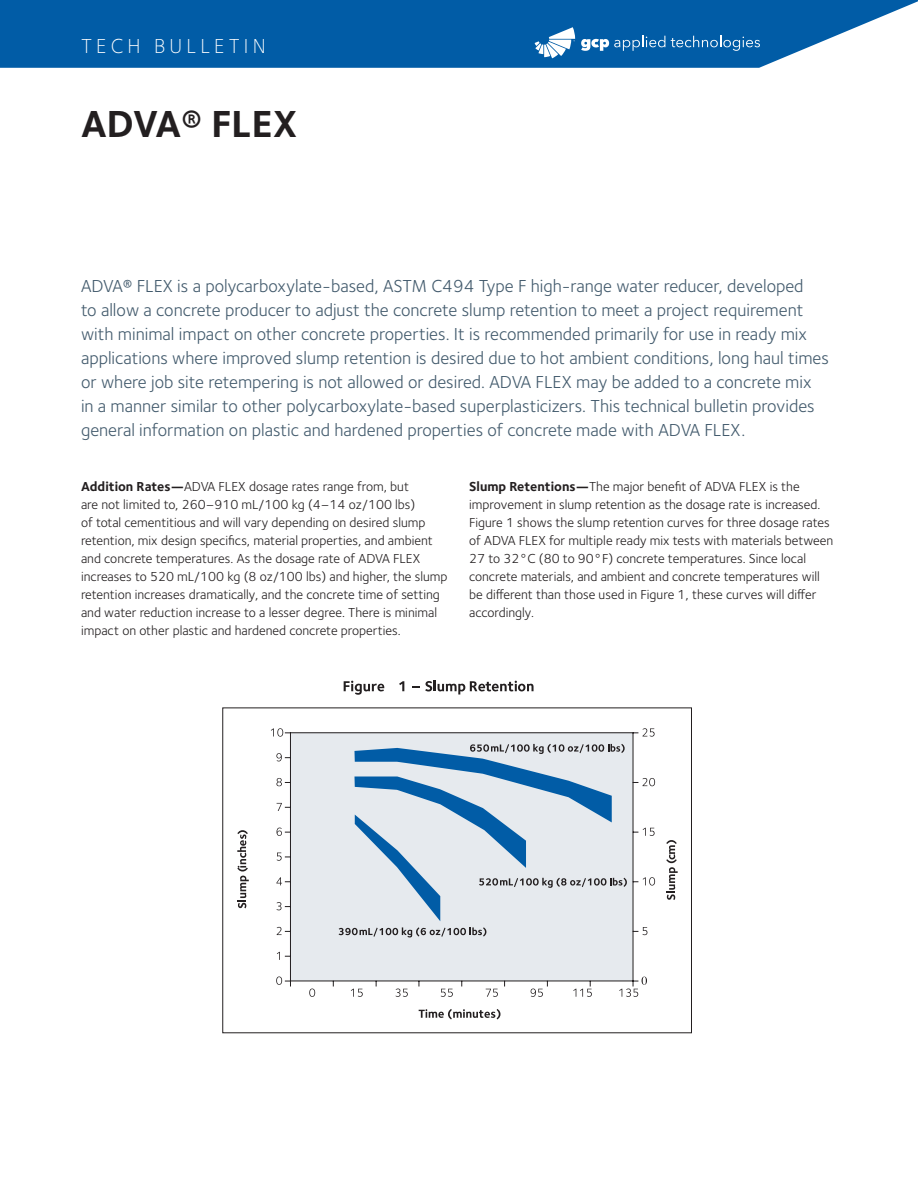
<style>
.page{position:relative;width:918px;height:1188px;background:#fff}
.page>*{position:absolute;margin:0;border:0;box-sizing:border-box;transform-origin:0 0}
.Document_Headline{font:700 39px "Foundry Sterling";color:#231f20}
.Document_Name{font:300 21px "Foundry Sterling";letter-spacing:.2em;color:#fff}
.Product_Descriptor_T{font:18px/24px "Foundry Sterling";color:#435b6d}
.Body_Copy{font:13.5px/18px "Foundry Sterling";color:#231f20}
.s1{font-weight:700}
</style>
<div class="page">
<svg style="left:0;top:0;width:918px;height:68px;fill:#015ca6"></svg>
<svg style="left:344px;top:681px;width:40px;height:14px"></svg>
<svg style="left:399px;top:681px;width:5px;height:10px"></svg>
<svg style="left:412px;top:680px;width:122px;height:15px"></svg>
<svg style="left:222px;top:707px;width:470px;height:327px"></svg>
<svg style="left:276px;top:977px;width:6px;height:8px"></svg>
<svg style="left:277px;top:952px;width:3px;height:8px"></svg>
<svg style="left:277px;top:927px;width:5px;height:8px"></svg>
<svg style="left:276px;top:902px;width:6px;height:8px"></svg>
<svg style="left:276px;top:877px;width:6px;height:8px"></svg>
<svg style="left:277px;top:853px;width:5px;height:8px"></svg>
<svg style="left:277px;top:828px;width:5px;height:8px"></svg>
<svg style="left:277px;top:803px;width:5px;height:8px"></svg>
<svg style="left:276px;top:778px;width:6px;height:8px"></svg>
<svg style="left:276px;top:753px;width:6px;height:8px"></svg>
<svg style="left:271px;top:728px;width:12px;height:9px"></svg>
<svg style="left:642px;top:927px;width:5px;height:8px"></svg>
<svg style="left:643px;top:877px;width:12px;height:9px"></svg>
<svg style="left:643px;top:828px;width:12px;height:8px"></svg>
<svg style="left:643px;top:778px;width:12px;height:8px"></svg>
<svg style="left:643px;top:728px;width:12px;height:9px"></svg>
<svg style="left:237px;top:830px;width:12px;height:78px"></svg>
<svg style="left:666px;top:840px;width:12px;height:60px"></svg>
<svg style="left:419px;top:1009px;width:81px;height:10px"></svg>
<svg style="left:309px;top:989px;width:6px;height:8px"></svg>
<svg style="left:351px;top:989px;width:12px;height:8px"></svg>
<svg style="left:396px;top:989px;width:12px;height:8px"></svg>
<svg style="left:441px;top:989px;width:12px;height:8px"></svg>
<svg style="left:486px;top:989px;width:12px;height:8px"></svg>
<svg style="left:531px;top:989px;width:12px;height:8px"></svg>
<svg style="left:573px;top:989px;width:19px;height:8px"></svg>
<svg style="left:619px;top:977px;width:28px;height:20px"></svg>
<svg style="left:339px;top:927px;width:147px;height:10px"></svg>
<svg style="left:354px;top:744px;width:273px;height:177px"></svg>
<svg style="left:581px;top:36px;width:84px;height:15px"></svg>
<svg style="left:671px;top:36px;width:89px;height:15px"></svg>
<svg style="left:535px;top:27px;width:40px;height:31px"></svg>
<p class="Document_Name" style="left:81px;top:34px;width:186px">TECH BULLETIN</p>
<p class="Document_Headline" style="left:81px;top:100px;width:218px">ADVA® FLEX</p>
<p class="Product_Descriptor_T" style="left:81px;top:274px;width:749px">ADVA® FLEX is a polycarboxylate-based, ASTM C494 Type F high-range water reducer, developed<br>to allow a concrete producer to adjust the concrete slump retention to meet a project requirement with minimal impact on other concrete properties. It is recommended primarily for use in ready mix applications where improved slump retention is desired due to hot ambient conditions, long haul times or where job site retempering is not allowed or desired. ADVA FLEX may be added to a concrete mix<br>in a manner similar to other polycarboxylate-based superplasticizers. This technical bulletin provides general information on plastic and hardened properties of concrete made with ADVA FLEX.</p>
<p class="Body_Copy" style="left:81px;top:478px;width:368px"><span class="s1">Addition Rates—</span>ADVA FLEX dosage rates range from, but<br>are not limited to, 260–910 mL/100 kg (4–14 oz/100 lbs)<br>of total cementitious and will vary depending on desired slump retention, mix design specifics, material properties, and ambient and concrete temperatures. As the dosage rate of ADVA FLEX increases to 520 mL/100 kg (8 oz/100 lbs) and higher, the slump retention increases dramatically, and the concrete time of setting and water reduction increase to a lesser degree. There is minimal impact on other plastic and hardened concrete properties.</p>
<p class="Body_Copy" style="left:469px;top:478px;width:366px"><span class="s1">Slump Retentions—</span>The major benefit of ADVA FLEX is the improvement in slump retention as the dosage rate is increased.<br>Figure 1 shows the slump retention curves for three dosage rates of ADVA FLEX for multiple ready mix tests with materials between 27 to 32°C (80 to 90°F) concrete temperatures. Since local concrete materials, and ambient and concrete temperatures will be different than those used in Figure 1, these curves will differ accordingly.</p>
</div>
